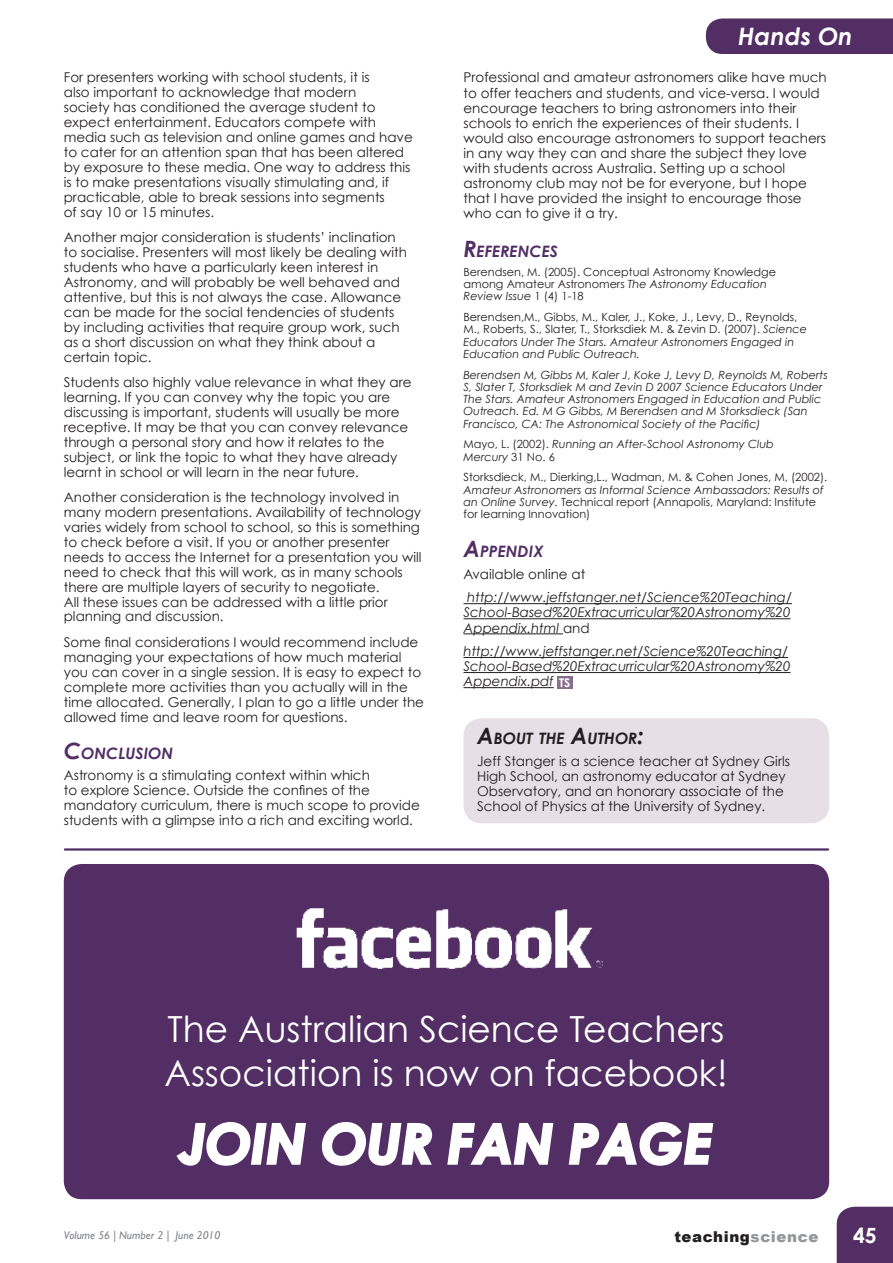
<style>
.page{position:relative;width:893px;height:1263px;background:#fff}
.page>*{position:absolute;margin:0;border:0;box-sizing:border-box;transform-origin:0 0}
.t1{font:italic 700 54px "Century Gothic";color:#fff}
.t2{font:36px/43.2px "Century Gothic";color:#fff}
.t3{font:italic 700 24px "Century Gothic";color:#fff}
.t4{font:700 21px "Century Gothic";color:#fff}
.Sub_Heading{font:italic 700 15.75px "Century Gothic";color:#522e64}
.Sub_Heading-2{font:italic 700 15.75px "Century Gothic";color:#231f20}
.t5{font:900 15px "Arial";letter-spacing:.04em;color:#231f20}
.Body{font:13.5px/14.9px "Century Gothic";color:#231f20}
.Body-2{font:italic 13.5px/15.1px "Century Gothic";color:#231f20;text-align:justify}
.t6{font:700 12px "Century Gothic";color:#fff}
.References{font:11.25px/12.3px "Century Gothic";color:#231f20}
.References-2{font:italic 11.25px/12.3px "Century Gothic";color:#231f20}
.t7{font:italic 11.25px "Gill Sans";color:#808285}
.s1{font-size:22.5px}
.s2{font-style:italic}
.s3{font-style:normal}
.s4{color:#939598}
</style>
<div class="page">
<div style="left:837px;top:1207px;width:56px;height:56px;background:#522e64"></div>
<div style="left:706px;top:18px;width:187px;height:36px;background:#522e64"></div>
<hr style="left:463px;top:603px;width:329px;height:1px;background:#231f20">
<hr style="left:463px;top:618px;width:327px;height:1px;background:#231f20">
<hr style="left:463px;top:633px;width:100px;height:1px;background:#231f20">
<hr style="left:463px;top:657px;width:325px;height:1px;background:#231f20">
<hr style="left:463px;top:672px;width:327px;height:1px;background:#231f20">
<hr style="left:463px;top:687px;width:91px;height:1px;background:#231f20">
<div style="left:463px;top:718px;width:366px;height:105px;background:#e6dfe6;border-radius:18px"></div>
<div style="left:64px;top:864px;width:765px;height:335px;background:#522e64;border-radius:18px"></div>
<hr style="left:65px;top:848px;width:763px;height:3px;background:#522e64">
<svg style="left:176px;top:1122px;width:130px;height:44px"></svg>
<svg style="left:321px;top:1122px;width:112px;height:44px"></svg>
<svg style="left:447px;top:1123px;width:107px;height:42px"></svg>
<svg style="left:568px;top:1122px;width:146px;height:44px"></svg>
<img style="left:296px;top:908px;width:307px;height:61px">
<div style="left:557px;top:676px;width:15px;height:13px;background:#896f8e"></div>
<p class="Body" style="left:64px;top:70px;width:351px">For presenters working with school students, it is<br>also important to acknowledge that modern<br>society has conditioned the average student to expect entertainment. Educators compete with media such as television and online games and have to cater for an attention span that has been altered by exposure to these media. One way to address this is to make presentations visually stimulating and, if practicable, able to break sessions into segments<br>of say 10 or 15 minutes.</p>
<p class="Body" style="left:64px;top:230px;width:345px">Another major consideration is students’ inclination to socialise. Presenters will most likely be dealing with students who have a particularly keen interest in Astronomy, and will probably be well behaved and attentive, but this is not always the case. Allowance can be made for the social tendencies of students by including activities that require group work, such as a short discussion on what they think about a certain topic.</p>
<p class="Body" style="left:64px;top:375px;width:349px">Students also highly value relevance in what they are learning. If you can convey why the topic you are discussing is important, students will usually be more receptive. It may be that you can convey relevance through a personal story and how it relates to the subject, or link the topic to what they have already learnt in school or will learn in the near future.</p>
<p class="Body" style="left:64px;top:490px;width:359px">Another consideration is the technology involved in many modern presentations. Availability of technology varies widely from school to school, so this is something to check before a visit. If you or another presenter needs to access the Internet for a presentation you will need to check that this will work, as in many schools there are multiple layers of security to negotiate.<br>All these issues can be addressed with a little prior planning and discussion.</p>
<p class="Body" style="left:64px;top:634px;width:362px">Some final considerations I would recommend include managing your expectations of how much material you can cover in a single session. It is easy to expect to complete more activities than you actually will in the time allocated. Generally, I plan to go a little under the allowed time and leave room for questions.</p>
<p class="Sub_Heading" style="left:64px;top:743px;width:111px"><span class="s1">C</span>ONCLUSION</p>
<p class="Body" style="left:64px;top:768px;width:358px">Astronomy is a stimulating context within which<br>to explore Science. Outside the confines of the mandatory curriculum, there is much scope to provide students with a glimpse into a rich and exciting world.</p>
<p class="t3" style="left:738px;top:21px;width:116px">Hands On</p>
<p class="Body" style="left:463px;top:70px;width:365px">Professional and amateur astronomers alike have much to offer teachers and students, and vice-versa. I would encourage teachers to bring astronomers into their schools to enrich the experiences of their students. I would also encourage astronomers to support teachers in any way they can and share the subject they love with students across Australia. Setting up a school astronomy club may not be for everyone, but I hope that I have provided the insight to encourage those who can to give it a try.</p>
<p class="Sub_Heading" style="left:463px;top:242px;width:96px"><span class="s1">R</span>EFERENCES</p>
<p class="References" style="left:463px;top:266px;width:314px">Berendsen, M. (2005). Conceptual Astronomy Knowledge among Amateur Astronomers <span class="s2">The Astronomy Education<br>Review Issue</span> 1 (4) 1-18</p>
<p class="References" style="left:463px;top:311px;width:345px">Berendsen,M., Gibbs, M., Kaler, J., Koke, J., Levy, D., Reynolds, M., Roberts, S., Slater, T., Storksdiek M. &amp; Zevin D. (2007). <span class="s2">Science Educators Under The Stars. Amateur Astronomers Engaged in Education and Public Outreach.</span></p>
<p class="References-2" style="left:463px;top:368px;width:366px">Berendsen M, Gibbs M, Kaler J, Koke J, Levy D, Reynolds M, Roberts S, Slater T, Storksdiek M and Zevin D 2007 Science Educators Under The Stars. Amateur Astronomers Engaged in Education and Public Outreach. Ed. M G Gibbs, M Berendsen and M Storksdieck (San Francisco, CA: The Astronomical Society of the Pacific)</p>
<p class="References-2" style="left:463px;top:438px;width:312px"><span class="s3">Mayo, L. (2002).</span> Running an After-School Astronomy Club<br>Mercury <span class="s3">31 No. 6</span></p>
<p class="References" style="left:463px;top:471px;width:365px">Storksdieck, M., Dierking,L., Wadman, M. &amp; Cohen Jones, M, (2002).<br><span class="s2">Amateur Astronomers as Informal Science Ambassadors: Results of an Online Survey.</span> Technical report (Annapolis, Maryland: Institute for learning Innovation)</p>
<p class="Sub_Heading" style="left:463px;top:541px;width:82px"><span class="s1">A</span>PPENDIX</p>
<p class="Body" style="left:463px;top:566px;width:123px">Available online at</p>
<p class="Body-2" style="left:463px;top:590px;width:330px">http://www.jeffstanger.net/Science%20Teaching/ School-Based%20Extracurricular%20Astronomy%20<br>Appendix.html <span class="s3">and</span></p>
<p class="Body-2" style="left:463px;top:643px;width:329px;text-align:left">http://www.jeffstanger.net/Science%20Teaching/<br>School-Based%20Extracurricular%20Astronomy%20<br>Appendix.pdf</p>
<p class="t6" style="left:559px;top:675px;width:13px">TS</p>
<p class="Sub_Heading-2" style="left:477px;top:728px;width:168px"><span class="s1">A</span>BOUT THE <span class="s1">A</span>UTHOR<span class="s1">:</span></p>
<p class="Body" style="left:477px;top:753px;width:314px">Jeff Stanger is a science teacher at Sydney Girls High School, an astronomy educator at Sydney Observatory, and an honorary associate of the School of Physics at the University of Sydney.</p>
<p class="t2" style="left:164px;top:1007px;width:565px">The Australian Science Teachers<br>Association is now on facebook!</p>
<p class="t1" style="left:180px;top:1109px;width:534px">JOIN OUR FAN PAGE</p>
<p class="t7" style="left:64px;top:1228px;width:158px">Volume 56 | Number 2 | June 2010</p>
<p class="t5" style="left:674px;top:1225px;width:146px">teaching<span class="s4">science</span></p>
<h3 class="t4" style="left:853px;top:1222px;width:25px">45</h3>
</div>
